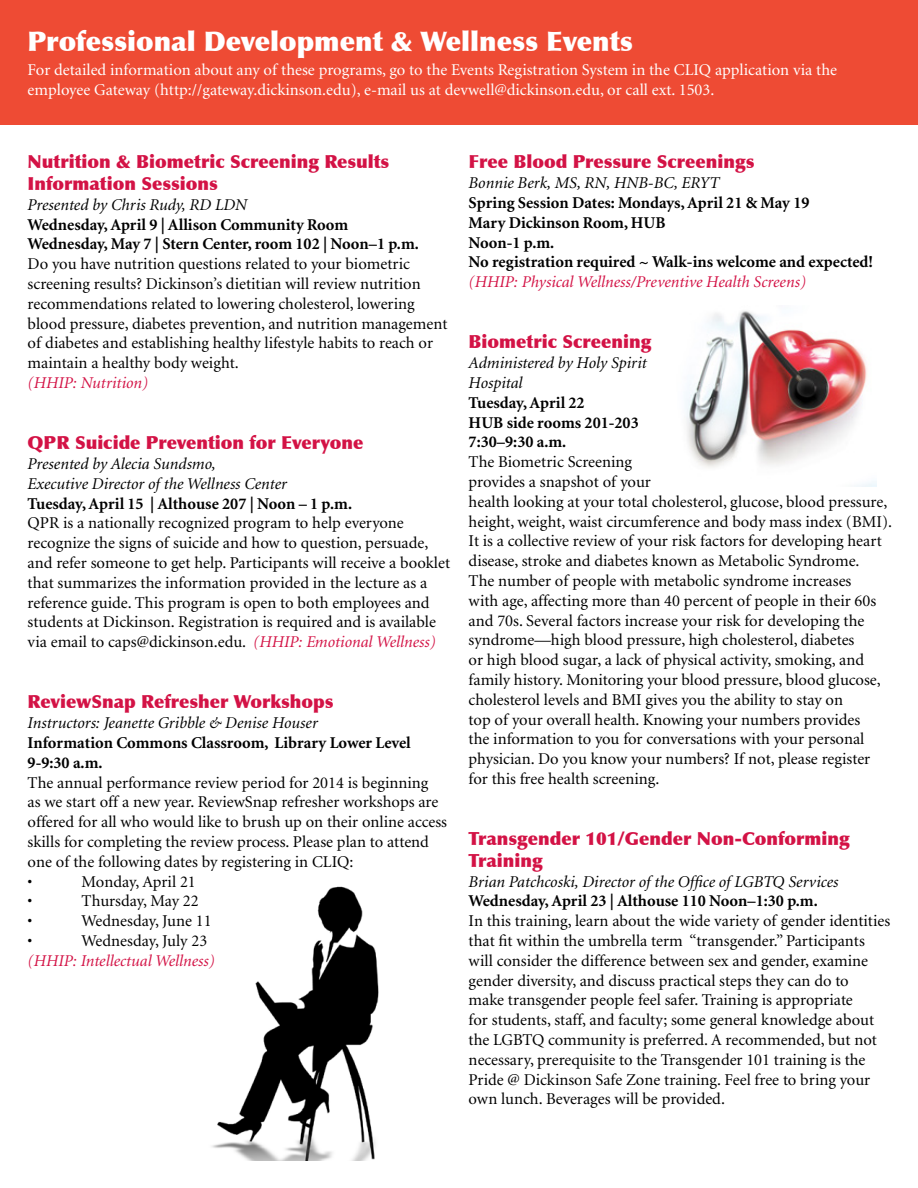
<style>
.page{position:relative;width:918px;height:1188px;background:#fff}
.page>*{position:absolute;margin:0;border:0;box-sizing:border-box;transform-origin:0 0}
.t1{font:900 27px "Optima";color:#fff}
.t2{font:900 18px/21.6px "Optima";color:#d31245}
.t3{font:16.5px/19.8px "Minion";color:#000}
.t4{font:700 16.5px/19.8px "Minion";color:#000}
.t5{font:italic 16.5px/19.8px "Minion";color:#000}
.t6{font:16.5px/19.8px "Minion";color:#fff}
.t7{font:italic 16.5px "Minion";color:#d31245}
.s1{font-style:italic;color:#d31245}
</style>
<div class="page">
<img style="left:212px;top:886px;width:167px;height:275px">
<div style="left:0;top:0;width:918px;height:124px;background:#ee4b34"></div>
<img style="left:685px;top:311px;width:191px;height:175px">
<h1 class="t1" style="left:28px;top:25px;width:607px">Professional Development &amp; Wellness Events</h1>
<p class="t6" style="left:28px;top:61px;width:811px">For detailed information about any of these programs, go to the Events Registration System in the CLIQ application via the employee Gateway (http://gateway.dickinson.edu), e-mail us at devwell@dickinson.edu, or call ext. 1503.</p>
<p class="t2" style="left:28px;top:151px;width:363px">Nutrition &amp; Biometric Screening Results<br>Information Sessions</p>
<p class="t5" style="left:28px;top:195px;width:221px">Presented by Chris Rudy, RD LDN</p>
<p class="t4" style="left:28px;top:215px;width:393px">Wednesday, April 9 | Allison Community Room<br>Wednesday, May 7 | Stern Center, room 102 | Noon–1 p.m.</p>
<p class="t3" style="left:28px;top:255px;width:421px">Do you have nutrition questions related to your biometric screening results? Dickinson’s dietitian will review nutrition recommendations related to lowering cholesterol, lowering blood pressure, diabetes prevention, and nutrition management of diabetes and establishing healthy lifestyle habits to reach or maintain a healthy body weight.</p>
<p class="t7" style="left:28px;top:375px;width:122px">(HHIP: Nutrition)</p>
<p class="t2" style="left:28px;top:432px;width:337px">QPR Suicide Prevention for Everyone</p>
<p class="t5" style="left:28px;top:455px;width:261px">Presented by Alecia Sundsmo,<br>Executive Director of the Wellness Center</p>
<p class="t4" style="left:28px;top:494px;width:326px">Tuesday, April 15 | Althouse 207 | Noon – 1 p.m.</p>
<p class="t3" style="left:28px;top:514px;width:424px">QPR is a nationally recognized program to help everyone recognize the signs of suicide and how to question, persuade, and refer someone to get help. Participants will receive a booklet that summarizes the information provided in the lecture as a reference guide. This program is open to both employees and students at Dickinson. Registration is required and is available via email to caps@dickinson.edu. <span class="s1">(HHIP: Emotional Wellness)</span></p>
<p class="t2" style="left:28px;top:691px;width:307px">ReviewSnap Refresher Workshops</p>
<p class="t5" style="left:28px;top:714px;width:292px">Instructors: Jeanette Gribble &amp; Denise Houser</p>
<p class="t4" style="left:28px;top:733px;width:385px">Information Commons Classroom, Library Lower Level<br>9-9:30 a.m.</p>
<p class="t3" style="left:28px;top:773px;width:421px">The annual performance review period for 2014 is beginning<br>as we start off a new year. ReviewSnap refresher workshops are offered for all who would like to brush up on their online access skills for completing the review process. Please plan to attend one of the following dates by registering in CLIQ:<br>•</p>
<p class="t3" style="left:82px;top:872px;width:116px">Monday, April 21</p>
<p class="t3" style="left:28px;top:892px;width:6px">•</p>
<p class="t3" style="left:82px;top:892px;width:119px">Thursday, May 22</p>
<p class="t3" style="left:28px;top:912px;width:6px">•</p>
<p class="t3" style="left:82px;top:912px;width:132px">Wednesday, June 11</p>
<p class="t3" style="left:28px;top:932px;width:6px">•</p>
<p class="t3" style="left:82px;top:932px;width:127px">Wednesday, July 23</p>
<p class="t7" style="left:28px;top:952px;width:189px">(HHIP: Intellectual Wellness)</p>
<p class="t2" style="left:469px;top:151px;width:287px">Free Blood Pressure Screenings</p>
<p class="t5" style="left:469px;top:174px;width:252px">Bonnie Berk, MS, RN, HNB-BC, ERYT</p>
<p class="t4" style="left:469px;top:193px;width:406px">Spring Session Dates: Mondays, April 21 &amp; May 19<br>Mary Dickinson Room, HUB<br>Noon-1 p.m.<br>No registration required ~ Walk-ins welcome and expected!</p>
<p class="t7" style="left:469px;top:274px;width:339px">(HHIP: Physical Wellness/Preventive Health Screens)</p>
<p class="t2" style="left:469px;top:331px;width:184px">Biometric Screening</p>
<p class="t5" style="left:469px;top:354px;width:180px">Administered by Holy Spirit<br>Hospital</p>
<p class="t4" style="left:469px;top:393px;width:172px">Tuesday, April 22<br>HUB side rooms 201-203<br>7:30–9:30 a.m.</p>
<p class="t3" style="left:469px;top:453px;width:425px">The Biometric Screening<br>provides a snapshot of your<br>health looking at your total cholesterol, glucose, blood pressure, height, weight, waist circumference and body mass index (BMI).<br>It is a collective review of your risk factors for developing heart disease, stroke and diabetes known as Metabolic Syndrome.<br>The number of people with metabolic syndrome increases<br>with age, affecting more than 40 percent of people in their 60s and 70s. Several factors increase your risk for developing the syndrome—high blood pressure, high cholesterol, diabetes<br>or high blood sugar, a lack of physical activity, smoking, and family history. Monitoring your blood pressure, blood glucose, cholesterol levels and BMI gives you the ability to stay on<br>top of your overall health. Knowing your numbers provides<br>the information to you for conversations with your personal physician. Do you know your numbers? If not, please register for this free health screening.</p>
<p class="t2" style="left:469px;top:828px;width:383px">Transgender 101/Gender Non-Conforming<br>Training</p>
<p class="t5" style="left:469px;top:872px;width:371px">Brian Patchcoski, Director of the Office of LGBTQ Services</p>
<p class="t4" style="left:469px;top:892px;width:351px">Wednesday, April 23 | Althouse 110 Noon–1:30 p.m.</p>
<p class="t3" style="left:469px;top:912px;width:423px">In this training, learn about the wide variety of gender identities that fit within the umbrella term “transgender.” Participants will consider the difference between sex and gender, examine gender diversity, and discuss practical steps they can do to<br>make transgender people feel safer. Training is appropriate<br>for students, staff, and faculty; some general knowledge about the LGBTQ community is preferred. A recommended, but not necessary, prerequisite to the Transgender 101 training is the Pride @ Dickinson Safe Zone training. Feel free to bring your own lunch. Beverages will be provided.</p>
</div>
